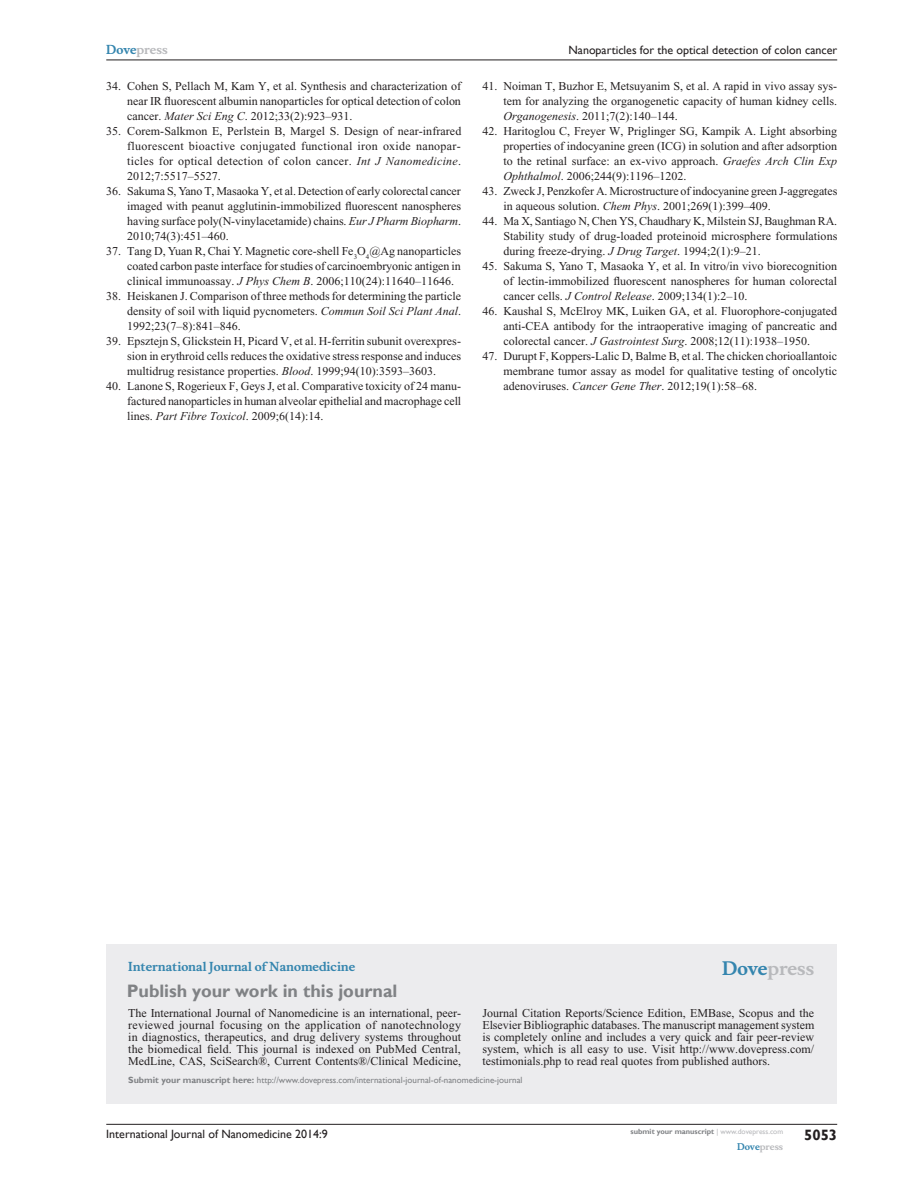
<style>
.page{position:relative;width:918px;height:1188px;background:#fff}
.page>*{position:absolute;margin:0;border:0;box-sizing:border-box;transform-origin:0 0}
.t1{font:700 18px "Gill Sans";color:#808285}
.t2{font:700 18px "Musee";color:#b8b9bc}
.t3{font:700 15px "Gill Sans";color:#231f20}
.t4{font:12px/15px "Times New Roman";color:#231f20;text-align:justify}
.t5{font:12px "Gill Sans";color:#231f20}
.t6{font:700 12px "Musee";color:#3485ae}
.t7{font:700 12px "Musee";color:#b8b9bc}
.t8{font:9px "Gill Sans";color:#808285}
.t9{font:700 9px "Musee";color:#b8b9bc}
.t10{font:700 7.5px "Gill Sans";color:#808285}
.s1{color:#3485ae}
.s2{font-style:italic}
.s3{font-weight:700}
.s4{font-weight:400;color:#b8b9bc}
</style>
<div class="page">
<div style="left:106px;top:944px;width:731px;height:159px;background:#ececee"></div>
<hr style="left:106px;top:1124px;width:731px;height:1px;background:#231f20">
<hr style="left:106px;top:60px;width:731px;height:1px;background:#231f20">
<p class="t7" style="left:106px;top:43px;width:63px"><span class="s1">Dove</span>press</p>
<p class="t4" style="left:127px;top:79px;width:335px;text-indent:-21px">34. Cohen S, Pellach M, Kam Y, et al. Synthesis and characterization of near IR fluorescent albumin nanoparticles for optical detection of colon cancer. <span class="s2">Mater Sci Eng C</span>. 2012;33(2):923–931.</p>
<p class="t4" style="left:127px;top:124px;width:336px;text-indent:-21px">35. Corem-Salkmon E, Perlstein B, Margel S. Design of near-infrared fluorescent bioactive conjugated functional iron oxide nanopar&shy;ticles for optical detection of colon cancer. <span class="s2">Int J Nanomedicine</span>.<br>2012;7:5517–5527.</p>
<p class="t4" style="left:127px;top:184px;width:335px;text-indent:-21px">36. Sakuma S, Yano T, Masaoka Y, et al. Detection of early colorectal cancer imaged with peanut agglutinin-immobilized fluorescent nanospheres having surface poly(N-vinylacetamide) chains. <span class="s2">Eur J Pharm Biopharm</span>.<br>2010;74(3):451–460.</p>
<p class="t4" style="left:127px;top:244px;width:335px;text-indent:-21px">37. Tang D, Yuan R, Chai Y. Magnetic core-shell Fe<sub>3</sub>O<sub>4</sub>@Ag nanoparticles coated carbon paste interface for studies of carcinoembryonic antigen in clinical immunoassay. <span class="s2">J Phys Chem B</span>. 2006;110(24):11640–11646.</p>
<p class="t4" style="left:127px;top:289px;width:335px;text-indent:-21px">38. Heiskanen J. Comparison of three methods for determining the particle density of soil with liquid pycnometers. <span class="s2">Commun Soil Sci Plant Anal</span>.<br>1992;23(7–8):841–846.</p>
<p class="t4" style="left:127px;top:334px;width:335px;text-indent:-21px">39. Epsztejn S, Glickstein H, Picard V, et al. H-ferritin subunit overexpres&shy;sion in erythroid cells reduces the oxidative stress response and induces multidrug resistance properties. <span class="s2">Blood</span>. 1999;94(10):3593–3603.</p>
<p class="t4" style="left:127px;top:379px;width:335px;text-indent:-21px">40. Lanone S, Rogerieux F, Geys J, et al. Comparative toxicity of 24 manu&shy;factured nanoparticles in human alveolar epithelial and macrophage cell lines. <span class="s2">Part Fibre Toxicol</span>. 2009;6(14):14.</p>
<p class="t5" style="left:569px;top:43px;width:270px">Nanoparticles for the optical detection of colon cancer</p>
<p class="t4" style="left:503px;top:79px;width:335px;text-indent:-21px">41. Noiman T, Buzhor E, Metsuyanim S, et al. A rapid in vivo assay sys&shy;tem for analyzing the organogenetic capacity of human kidney cells.<br><span class="s2">Organogenesis</span>. 2011;7(2):140–144.</p>
<p class="t4" style="left:503px;top:124px;width:335px;text-indent:-21px">42. Haritoglou C, Freyer W, Priglinger SG, Kampik A. Light absorbing properties of indocyanine green (ICG) in solution and after adsorption to the retinal surface: an ex-vivo approach. <span class="s2">Graefes Arch Clin Exp Ophthalmol</span>. 2006;244(9):1196–1202.</p>
<p class="t4" style="left:503px;top:184px;width:335px;text-indent:-21px">43. Zweck J, Penzkofer A. Microstructure of indocyanine green J-aggregates in aqueous solution. <span class="s2">Chem Phys</span>. 2001;269(1):399–409.</p>
<p class="t4" style="left:503px;top:214px;width:335px;text-indent:-21px">44. Ma X, Santiago N, Chen YS, Chaudhary K, Milstein SJ, Baughman RA.<br>Stability study of drug-loaded proteinoid microsphere formulations during freeze-drying. <span class="s2">J Drug Target</span>. 1994;2(1):9–21.</p>
<p class="t4" style="left:503px;top:259px;width:335px;text-indent:-21px">45. Sakuma S, Yano T, Masaoka Y, et al. In vitro/in vivo biorecognition of lectin-immobilized fluorescent nanospheres for human colorectal cancer cells. <span class="s2">J Control Release</span>. 2009;134(1):2–10.</p>
<p class="t4" style="left:503px;top:304px;width:335px;text-indent:-21px">46. Kaushal S, McElroy MK, Luiken GA, et al. Fluorophore-conjugated anti-CEA antibody for the intraoperative imaging of pancreatic and colorectal cancer. <span class="s2">J Gastrointest Surg</span>. 2008;12(11):1938–1950.</p>
<p class="t4" style="left:503px;top:349px;width:335px;text-indent:-21px">47. Durupt F, Koppers-Lalic D, Balme B, et al. The chicken chorioallantoic membrane tumor assay as model for qualitative testing of oncolytic adenoviruses. <span class="s2">Cancer Gene Ther</span>. 2012;19(1):58–68.</p>
<p class="t6" style="left:128px;top:959px;width:228px">International Journal of Nanomedicine</p>
<h1 class="t1" style="left:127px;top:980px;width:272px">Publish your work in this journal</h1>
<h1 class="t2" style="left:722px;top:958px;width:94px"><span class="s1">Dove</span>press</h1>
<p class="t4" style="left:128px;top:1007px;width:334px;line-height:12px">The International Journal of Nanomedicine is an international, peer&shy;reviewed journal focusing on the application of nanotechnology in diagnostics, therapeutics, and drug delivery systems throughout the biomedical field. This journal is indexed on PubMed Central, MedLine, CAS, SciSearch®, Current Contents®/Clinical Medicine,</p>
<p class="t4" style="left:482px;top:1007px;width:334px;line-height:12px">Journal Citation Reports/Science Edition, EMBase, Scopus and the Elsevier Bibliographic databases. The manuscript management system is completely online and includes a very quick and fair peer-review system, which is all easy to use. Visit http://www.dovepress.com/ testimonials.php to read real quotes from published authors.</p>
<p class="t8" style="left:128px;top:1075px;width:396px"><span class="s3">Submit your manuscript here:</span> http://www.dovepress.com/international-journal-of-nanomedicine-journal</p>
<p class="t5" style="left:106px;top:1127px;width:223px">International Journal of Nanomedicine 2014:9</p>
<p class="t10" style="left:631px;top:1127px;width:154px">submit your manuscript <span class="s4">| www.dovepress.com</span></p>
<p class="t9" style="left:737px;top:1141px;width:48px"><span class="s1">Dove</span>press</p>
<p class="t3" style="left:804px;top:1126px;width:35px">5053</p>
</div>
